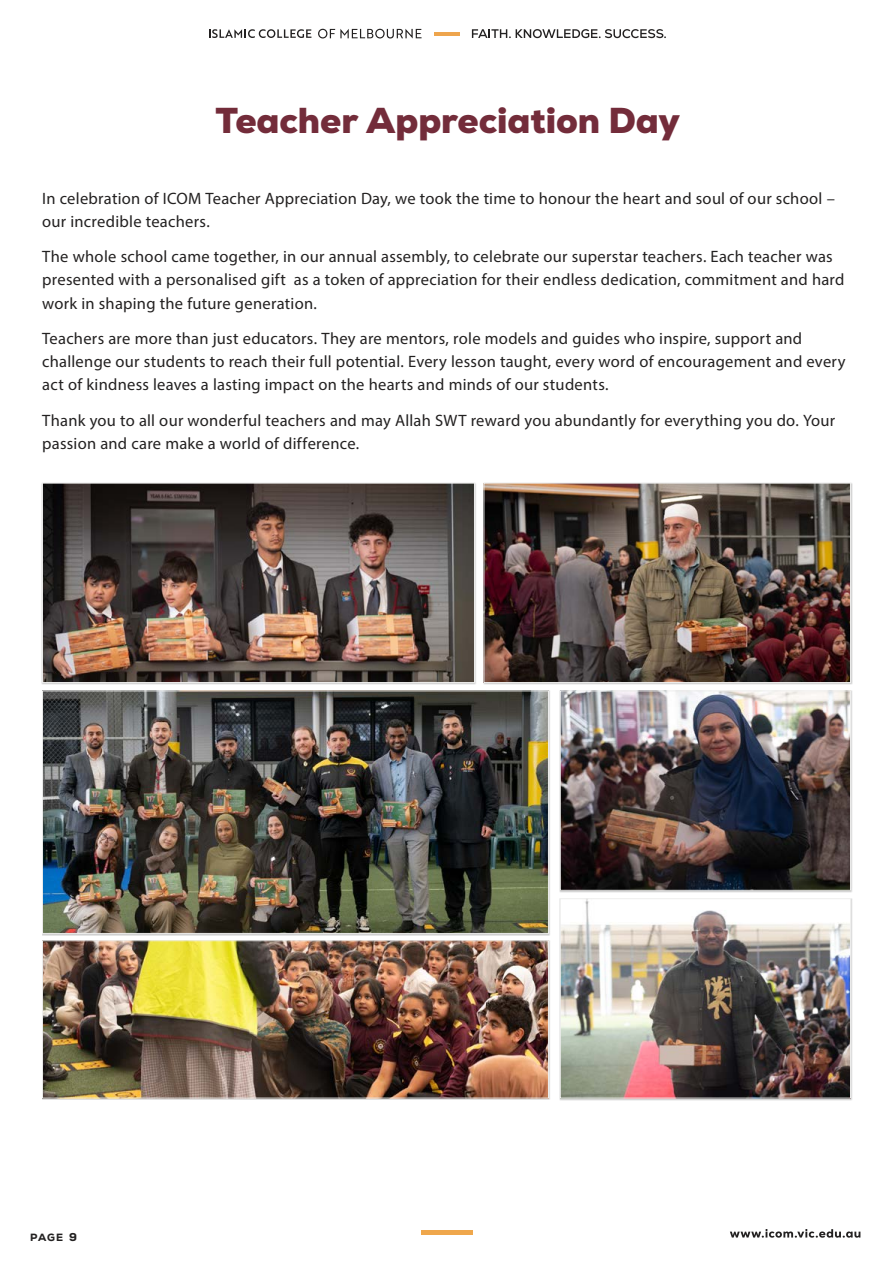
<style>
.page{position:relative;width:893px;height:1263px;background:#fff}
.page>*{position:absolute;margin:0;border:0;box-sizing:border-box;transform-origin:0 0}
.t1{font:900 36px "Nexa";letter-spacing:-.005em;color:#732c3a}
.t2{font:16.5px/23.2px "Myriad Pro";letter-spacing:.015em;color:#232121}
.t3{font:800 10.5px "Nexa";color:#232121}
.s1{font-size:11.4px}
</style>
<div class="page">
<svg style="left:730px;top:1229px;width:130px;height:9px"></svg>
<hr style="left:434px;top:32px;width:26px;height:3px;background:#eea54d">
<svg style="left:209px;top:29px;width:102px;height:9px"></svg>
<svg style="left:318px;top:29px;width:104px;height:9px"></svg>
<svg style="left:472px;top:29px;width:194px;height:9px"></svg>
<div style="left:421px;top:1230px;width:51px;height:5px;background:#efa74c"></div>
<svg style="left:559px;top:691px;width:1px;height:409px"></svg>
<img style="left:44px;top:692px;width:503px;height:240px">
<div style="left:42px;top:690px;width:507px;height:244px;border:1px solid #eeeeed"></div>
<img style="left:44px;top:942px;width:503px;height:154px">
<div style="left:42px;top:940px;width:507px;height:158px;border:1px solid #eeeeed"></div>
<img style="left:562px;top:692px;width:287px;height:197px">
<div style="left:560px;top:690px;width:291px;height:201px;border:1px solid #eeeeed"></div>
<div style="left:560px;top:898px;width:293px;height:203px;background:#000;opacity:.2"></div>
<img style="left:562px;top:900px;width:287px;height:196px">
<div style="left:560px;top:898px;width:291px;height:200px;border:1px solid #eeeeed"></div>
<img style="left:44px;top:485px;width:429px;height:196px">
<div style="left:42px;top:483px;width:433px;height:200px;border:1px solid #eeeeed"></div>
<img style="left:485px;top:485px;width:364px;height:196px">
<div style="left:483px;top:483px;width:368px;height:200px;border:1px solid #eeeeed"></div>
<h1 class="t1" style="left:216px;top:97px;width:466px">Teacher Appreciation Day</h1>
<p class="t2" style="left:42px;top:186px;width:794px">In celebration of ICOM Teacher Appreciation Day, we took the time to honour the heart and soul of our school – our incredible teachers.</p>
<p class="t2" style="left:42px;top:245px;width:804px">The whole school came together, in our annual assembly, to celebrate our superstar teachers. Each teacher was presented with a personalised gift as a token of appreciation for their endless dedication, commitment and hard work in shaping the future generation.</p>
<p class="t2" style="left:42px;top:327px;width:805px">Teachers are more than just educators. They are mentors, role models and guides who inspire, support and challenge our students to reach their full potential. Every lesson taught, every word of encouragement and every act of kindness leaves a lasting impact on the hearts and minds of our students.</p>
<p class="t2" style="left:42px;top:408px;width:795px">Thank you to all our wonderful teachers and may Allah SWT reward you abundantly for everything you do. Your passion and care make a world of difference.</p>
<p class="t3" style="left:30px;top:1230px;width:48px">page <span class="s1">9</span></p>
</div>
